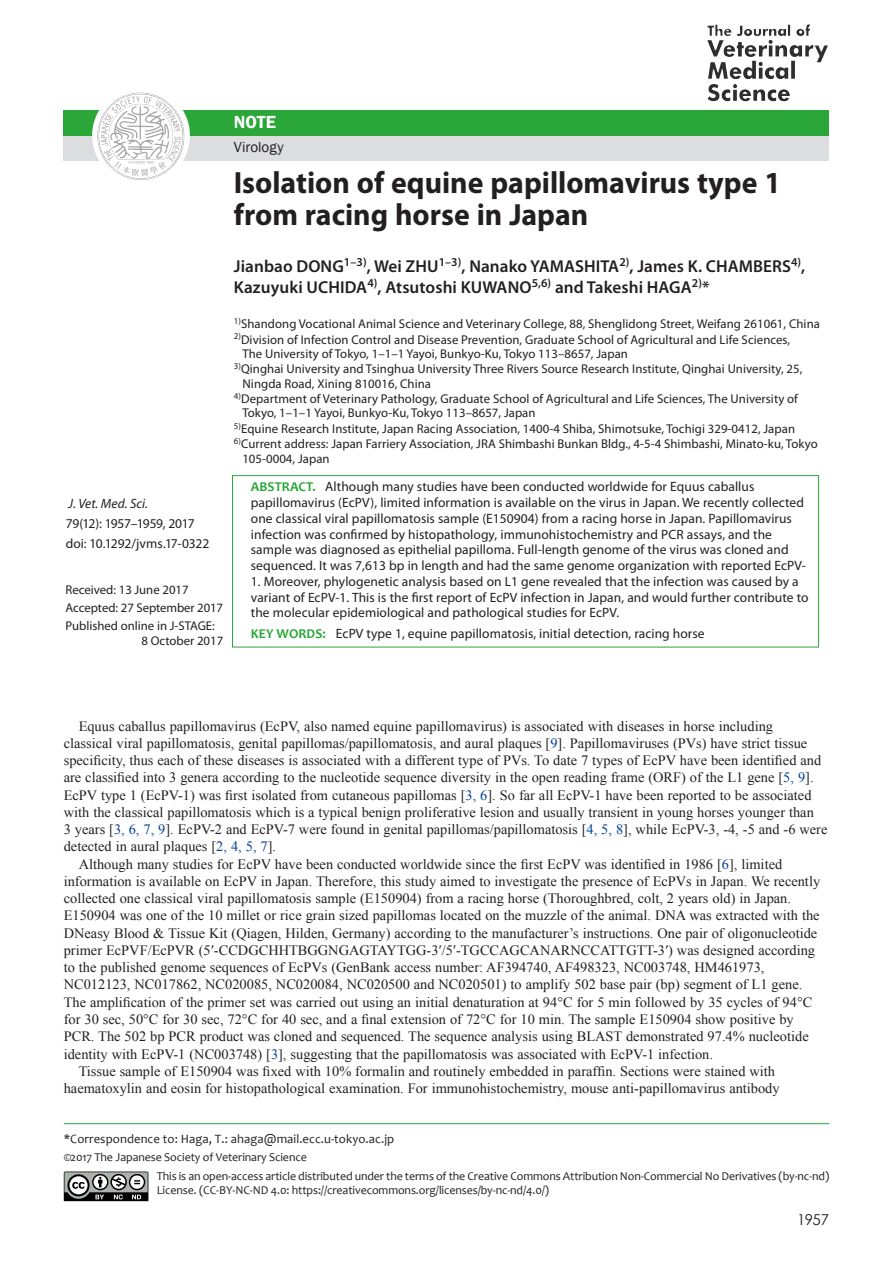
<style>
.page{position:relative;width:893px;height:1263px;background:#fff}
.page>*{position:absolute;margin:0;border:0;box-sizing:border-box;transform-origin:0 0}
.t1{font:700 30.75px/32.2px "Myriad Pro";color:#231f20}
.t2{font:600 18px "Franklin Gothic";color:#fff}
.t3{font:600 17.25px/21px "Myriad Pro";letter-spacing:.005em;color:#231f20}
.t4{font:15px "Franklin Gothic";color:#231f20}
.t5{font:15px "Century Gothic";color:#231f20}
.t6{font:14.25px "Times New Roman";color:#231f20}
.t7{font:13.5px/15.8px "Myriad Pro";letter-spacing:.005em;color:#231f20}
.t8{font:13.5px/20px "Myriad Pro";letter-spacing:-.015em;color:#231f20}
.t9{font:italic 13.5px "Myriad Pro";color:#231f20}
.t10{font:12.75px/15.5px "Myriad Pro";letter-spacing:.005em;color:#231f20}
.t11{font:12.75px "Candara";letter-spacing:.005em;color:#231f20}
.t12{font:12px/20px "Candara";letter-spacing:-.01em;color:#231f20}
.s1{font-family:"Candara";font-weight:700;color:#2aa738}
.s2{color:#003f98}
</style>
<div class="page">
<hr style="left:64px;top:1123px;width:765px;height:1px;background:#2aa738">
<div style="left:64px;top:136px;width:765px;height:25px;background:#dcdddf"></div>
<div style="left:64px;top:111px;width:765px;height:25px;background:#2aa738"></div>
<div style="left:92px;top:87px;width:98px;height:97px;background:#fff;border-radius:50%"></div>
<svg style="left:94px;top:92px;width:93px;height:88px"></svg>
<img style="left:707px;top:24px;width:106px;height:33px">
<div style="left:232px;top:475px;width:587px;height:172px;border:1px solid #2aa738"></div>
<svg style="left:64px;top:1171px;width:84px;height:30px"></svg>
<p class="t9" style="left:68px;top:495px;width:81px">J. Vet. Med. Sci.</p>
<p class="t8" style="left:66px;top:513px;width:145px">79(12): 1957–1959, 2017 doi: 10.1292/jvms.17-0322</p>
<p class="t10" style="left:66px;top:580px;width:159px;line-height:17.9px">Received: 13 June 2017<br>Accepted: 27 September 2017<br>Published online in J-STAGE:</p>
<p class="t10" style="left:141px;top:633px;width:83px">8 October 2017</p>
<p class="t2" style="left:234px;top:111px;width:44px">NOTE</p>
<p class="t4" style="left:234px;top:138px;width:51px">Virology</p>
<h1 class="t1" style="left:234px;top:165px;width:549px">Isolation of equine papillomavirus type 1 from racing horse in Japan</h1>
<p class="t3" style="left:234px;top:255px;width:573px">Jianbao DONG<sup>1–3)</sup>, Wei ZHU<sup>1–3)</sup>, Nanako YAMASHITA<sup>2)</sup>, James K. CHAMBERS<sup>4)</sup>,<br>Kazuyuki UCHIDA<sup>4)</sup>, Atsutoshi KUWANO<sup>5,6)</sup> and Takeshi HAGA<sup>2)</sup>*</p>
<p class="t10" style="left:234px;top:316px;width:588px"><sup>1)</sup>Shandong Vocational Animal Science and Veterinary College, 88, Shenglidong Street, Weifang 261061, China<br><sup>2)</sup>Division of Infection Control and Disease Prevention, Graduate School of Agricultural and Life Sciences,</p>
<p class="t10" style="left:234px;top:346px;width:570px;text-indent:9px">The University of Tokyo, 1–1–1 Yayoi, Bunkyo-Ku, Tokyo 113–8657, Japan<br><sup>3)</sup>Qinghai University and Tsinghua University Three Rivers Source Research Institute, Qinghai University, 25,</p>
<p class="t10" style="left:234px;top:375px;width:566px;text-indent:9px">Ningda Road, Xining 810016, China<br><sup>4)</sup>Department of Veterinary Pathology, Graduate School of Agricultural and Life Sciences, The University of</p>
<p class="t10" style="left:234px;top:405px;width:585px;text-indent:9px">Tokyo, 1–1–1 Yayoi, Bunkyo-Ku, Tokyo 113–8657, Japan<br><sup>5)</sup>Equine Research Institute, Japan Racing Association, 1400-4 Shiba, Shimotsuke, Tochigi 329-0412, Japan<br><sup>6)</sup>Current address: Japan Farriery Association, JRA Shimbashi Bunkan Bldg., 4-5-4 Shimbashi, Minato-ku, Tokyo</p>
<p class="t10" style="left:242px;top:450px;width:89px">105-0004, Japan</p>
<p class="t7" style="left:251px;top:479px;width:557px"><span class="s1">ABSTRACT.</span> Although many studies have been conducted worldwide for Equus caballus papillomavirus (EcPV), limited information is available on the virus in Japan. We recently collected one classical viral papillomatosis sample (E150904) from a racing horse in Japan. Papillomavirus infection was confirmed by histopathology, immunohistochemistry and PCR assays, and the sample was diagnosed as epithelial papilloma. Full-length genome of the virus was cloned and sequenced. It was 7,613 bp in length and had the same genome organization with reported EcPV-</p>
<p class="t7" style="left:251px;top:573px;width:559px">1. Moreover, phylogenetic analysis based on L1 gene revealed that the infection was caused by a variant of EcPV-1. This is the first report of EcPV infection in Japan, and would further contribute to the molecular epidemiological and pathological studies for EcPV.</p>
<p class="t7" style="left:251px;top:625px;width:455px"><span class="s1">KEY WORDS:</span> EcPV type 1, equine papillomatosis, initial detection, racing horse</p>
<p class="t6" style="left:79px;top:716px;width:696px">Equus caballus papillomavirus (EcPV, also named equine papillomavirus) is associated with diseases in horse including</p>
<p class="t6" style="left:64px;top:733px;width:745px">classical viral papillomatosis, genital papillomas/papillomatosis, and aural plaques [<span class="s2">9</span>]. Papillomaviruses (PVs) have strict tissue</p>
<p class="t6" style="left:64px;top:751px;width:759px">specificity, thus each of these diseases is associated with a different type of PVs. To date 7 types of EcPV have been identified and</p>
<p class="t6" style="left:64px;top:768px;width:751px">are classified into 3 genera according to the nucleotide sequence diversity in the open reading frame (ORF) of the L1 gene [<span class="s2">5, 9</span>].</p>
<p class="t6" style="left:64px;top:785px;width:749px">EcPV type 1 (EcPV-1) was first isolated from cutaneous papillomas [<span class="s2">3, 6</span>]. So far all EcPV-1 have been reported to be associated</p>
<p class="t6" style="left:64px;top:802px;width:752px">with the classical papillomatosis which is a typical benign proliferative lesion and usually transient in young horses younger than</p>
<p class="t6" style="left:64px;top:820px;width:765px">3 years [<span class="s2">3, 6, 7, 9</span>]. EcPV-2 and EcPV-7 were found in genital papillomas/papillomatosis [<span class="s2">4, 5, 8</span>], while EcPV-3, -4, -5 and -6 were</p>
<p class="t6" style="left:64px;top:837px;width:214px">detected in aural plaques [<span class="s2">2, 4, 5, 7</span>].</p>
<p class="t6" style="left:79px;top:854px;width:705px">Although many studies for EcPV have been conducted worldwide since the first EcPV was identified in 1986 [<span class="s2">6</span>], limited</p>
<p class="t6" style="left:64px;top:871px;width:758px">information is available on EcPV in Japan. Therefore, this study aimed to investigate the presence of EcPVs in Japan. We recently</p>
<p class="t6" style="left:64px;top:889px;width:729px">collected one classical viral papillomatosis sample (E150904) from a racing horse (Thoroughbred, colt, 2 years old) in Japan.</p>
<p class="t6" style="left:64px;top:906px;width:757px">E150904 was one of the 10 millet or rice grain sized papillomas located on the muzzle of the animal. DNA was extracted with the</p>
<p class="t6" style="left:64px;top:923px;width:755px">DNeasy Blood &amp; Tissue Kit (Qiagen, Hilden, Germany) according to the manufacturer’s instructions. One pair of oligonucleotide</p>
<p class="t6" style="left:64px;top:940px;width:753px">primer EcPVF/EcPVR (5′-CCDGCHHTBGGNGAGTAYTGG-3′/5′-TGCCAGCANARNCCATTGTT-3′) was designed according</p>
<p class="t6" style="left:64px;top:958px;width:702px">to the published genome sequences of EcPVs (GenBank access number: AF394740, AF498323, NC003748, HM461973,</p>
<p class="t6" style="left:64px;top:975px;width:740px">NC012123, NC017862, NC020085, NC020084, NC020500 and NC020501) to amplify 502 base pair (bp) segment of L1 gene.</p>
<p class="t6" style="left:64px;top:992px;width:750px">The amplification of the primer set was carried out using an initial denaturation at 94°C for 5 min followed by 35 cycles of 94°C</p>
<p class="t6" style="left:64px;top:1010px;width:731px">for 30 sec, 50°C for 30 sec, 72°C for 40 sec, and a final extension of 72°C for 10 min. The sample E150904 show positive by</p>
<p class="t6" style="left:64px;top:1027px;width:746px">PCR. The 502 bp PCR product was cloned and sequenced. The sequence analysis using BLAST demonstrated 97.4% nucleotide</p>
<p class="t6" style="left:64px;top:1044px;width:651px">identity with EcPV-1 (NC003748) [<span class="s2">3</span>], suggesting that the papillomatosis was associated with EcPV-1 infection.</p>
<p class="t6" style="left:79px;top:1061px;width:698px">Tissue sample of E150904 was fixed with 10% formalin and routinely embedded in paraffin. Sections were stained with</p>
<p class="t6" style="left:64px;top:1079px;width:717px">haematoxylin and eosin for histopathological examination. For immunohistochemistry, mouse anti-papillomavirus antibody</p>
<p class="t11" style="left:64px;top:1130px;width:332px">*Correspondence to: Haga, T.: ahaga@mail.ecc.u-tokyo.ac.jp</p>
<p class="t12" style="left:157px;top:1146px;width:674px;text-indent:-93px">©2017 The Japanese Society of Veterinary Science<br>This is an open-access article distributed under the terms of the Creative Commons Attribution Non-Commercial No Derivatives (by-nc-nd)</p>
<p class="t12" style="left:157px;top:1180px;width:394px">License. (CC-BY-NC-ND 4.0: https://creativecommons.org/licenses/by-nc-nd/4.0/)</p>
<p class="t5" style="left:797px;top:1209px;width:33px">1957</p>
</div>
